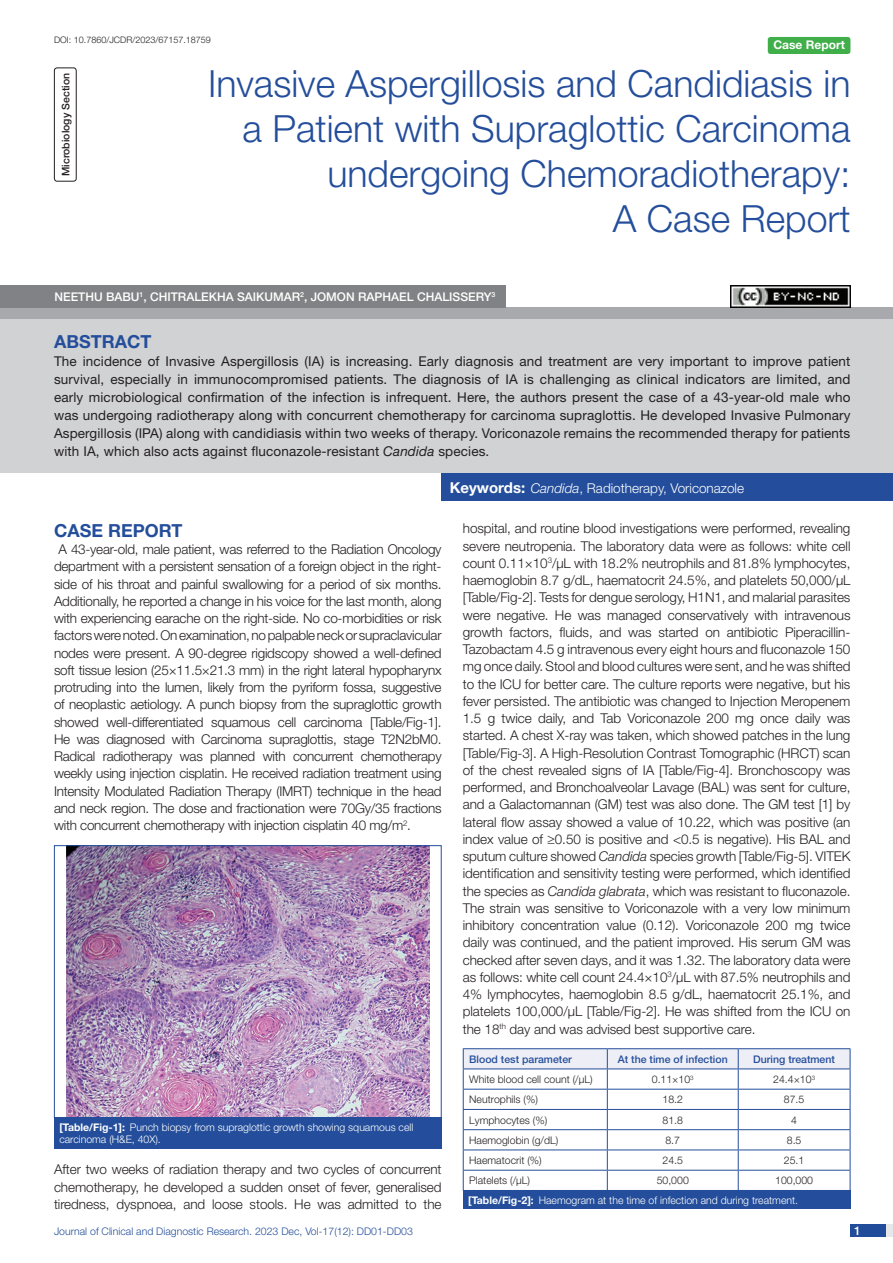
<style>
.page{position:relative;width:893px;height:1263px;background:#fff}
.page>*{position:absolute;margin:0;border:0;box-sizing:border-box;transform-origin:0 0}
.t1{font:300 37.5px/45px "Helvetica Neue";color:#244e9b;text-align:right}
.Heading{font:700 18px "Helvetica Neue";color:#244e9b}
.Abstract_head{font:700 18px "Helvetica Neue";color:#244e9b}
.Body_text{font:300 13.5px/17.2px "Helvetica Neue";letter-spacing:-.005em;color:#231f20;text-align:justify}
.Abstract_Text{font:13.5px/18px "Helvetica Neue";letter-spacing:.01em;color:#231f20;text-align:justify}
.Key_words{font:300 13.5px "Helvetica Neue";color:#fff}
.Author{font:500 12px "Helvetica Neue";color:#fff}
.t2{font:700 12px "Helvetica Neue";color:#fff}
.tb_txt{font:300 10.5px "Helvetica Neue";color:#231f20}
.TABLE_FIG{font:300 10.5px/12.6px "Helvetica Neue";color:#fff}
.t3{font:300 10.5px "Helvetica Neue";color:#244e9b}
.tb_head{font:500 10.5px "Helvetica Neue";color:#244e9b}
.section{font:500 10.5px "Helvetica Neue";color:#231f20}
.DOI{font:300 9px "Helvetica Neue";color:#231f20}
.s1{font-style:italic}
.s2{font-weight:700;font-size:15px}
.s3{font-weight:700}
</style>
<div class="page">
<div style="left:850px;top:1224px;width:43px;height:13px;background:#e6e7e9"></div>
<div style="left:850px;top:1224px;width:35px;height:13px;background:#214c99"></div>
<div style="left:54px;top:68px;width:23px;height:114px;border:1px solid #231f20;border-radius:3px"></div>
<div style="left:768px;top:37px;width:82px;height:17px;background:#40ae49;border-radius:3px"></div>
<div style="left:0;top:308px;width:893px;height:12px;background:#a8a9ad"></div>
<div style="left:0;top:285px;width:505px;height:23px;background:#808285"></div>
<div style="left:0;top:320px;width:893px;height:153px;background:#d1d2d4"></div>
<div style="left:442px;top:473px;width:451px;height:28px;background:#244e9b"></div>
<hr style="left:463px;top:1048px;width:144px;height:1px;background:#244e9b">
<hr style="left:607px;top:1048px;width:131px;height:1px;background:#244e9b">
<hr style="left:738px;top:1048px;width:112px;height:1px;background:#244e9b">
<svg style="left:463px;top:1049px;width:388px;height:141px"></svg>
<hr style="left:738px;top:1068px;width:112px;height:1px;background:#244e9b">
<div style="left:463px;top:1190px;width:387px;height:19px;background:#244e9b"></div>
<img style="left:66px;top:847px;width:363px;height:269px">
<div style="left:54px;top:845px;width:388px;height:273px;border:1px solid #244e9b"></div>
<div style="left:54px;top:1117px;width:388px;height:32px;background:#244e9b"></div>
<img style="left:730px;top:285px;width:120px;height:23px">
<p class="DOI" style="left:54px;top:35px;width:158px">DOI: 10.7860/JCDR/2023/67157.18759</p>
<p class="section" style="left:59px;top:176px;width:104px;rotate:-90deg">Microbiology Section</p>
<p class="t1" style="left:208px;top:60px;width:644px">Invasive Aspergillosis and Candidiasis in a Patient with Supraglottic Carcinoma undergoing Chemoradiotherapy:<br>A Case Report</p>
<p class="t2" style="left:773px;top:37px;width:73px">Case Report</p>
<p class="Author" style="left:54px;top:290px;width:442px">Neethu Babu<sup>1</sup>, Chitralekha Saikumar<sup>2</sup>, Jomon Raphael Chalissery<sup>3</sup></p>
<p class="Abstract_head" style="left:54px;top:330px;width:99px">ABSTRACT</p>
<p class="Abstract_Text" style="left:54px;top:352px;width:798px">The incidence of Invasive Aspergillosis (IA) is increasing. Early diagnosis and treatment are very important to improve patient survival, especially in immunocompromised patients. The diagnosis of IA is challenging as clinical indicators are limited, and early microbiological confirmation of the infection is infrequent. Here, the authors present the case of a 43-year-old male who was undergoing radiotherapy along with concurrent chemotherapy for carcinoma supraglottis. He developed Invasive Pulmonary Aspergillosis (IPA) along with candidiasis within two weeks of therapy. Voriconazole remains the recommended therapy for patients with IA, which also acts against fluconazole-resistant <span class="s1">Candida</span> species.</p>
<p class="Key_words" style="left:450px;top:480px;width:296px"><span class="s2">Keywords:</span> <span class="s1">Candida</span>, Radiotherapy, Voriconazole</p>
<p class="Heading" style="left:54px;top:519px;width:130px">CASE REPORT</p>
<p class="Body_text" style="left:54px;top:540px;width:389px;text-indent:4px">A 43-year-old, male patient, was referred to the Radiation Oncology department with a persistent sensation of a foreign object in the right&shy;side of his throat and painful swallowing for a period of six months.<br>Additionally, he reported a change in his voice for the last month, along with experiencing earache on the right-side. No co-morbidities or risk factors were noted. On examination, no palpable neck or supraclavicular nodes were present. A 90-degree rigidscopy showed a well-defined soft tissue lesion (25×11.5×21.3 mm) in the right lateral hypopharynx protruding into the lumen, likely from the pyriform fossa, suggestive of neoplastic aetiology. A punch biopsy from the supraglottic growth showed well-differentiated squamous cell carcinoma [Table/Fig-1].<br>He was diagnosed with Carcinoma supraglottis, stage T2N2bM0.<br>Radical radiotherapy was planned with concurrent chemotherapy weekly using injection cisplatin. He received radiation treatment using Intensity Modulated Radiation Therapy (IMRT) technique in the head and neck region. The dose and fractionation were 70Gy/35 fractions with concurrent chemotherapy with injection cisplatin 40 mg/m<sup>2</sup>.</p>
<p class="TABLE_FIG" style="left:59px;top:1120px;width:356px"><span class="s3">[Table/Fig-1]:</span> Punch biopsy from supraglottic growth showing squamous cell carcinoma (H&amp;E, 40X).</p>
<p class="Body_text" style="left:54px;top:1160px;width:389px">After two weeks of radiation therapy and two cycles of concurrent chemotherapy, he developed a sudden onset of fever, generalised tiredness, dyspnoea, and loose stools. He was admitted to the</p>
<p class="Body_text" style="left:463px;top:520px;width:389px">hospital, and routine blood investigations were performed, revealing severe neutropenia. The laboratory data were as follows: white cell count 0.11×10<sup>3</sup>/μL with 18.2% neutrophils and 81.8% lymphocytes, haemoglobin 8.7 g/dL, haematocrit 24.5%, and platelets 50,000/μL [Table/Fig-2]. Tests for dengue serology, H1N1, and malarial parasites were negative. He was managed conservatively with intravenous growth factors, fluids, and was started on antibiotic Piperacillin-Tazobactam 4.5 g intravenous every eight hours and fluconazole 150 mg once daily. Stool and blood cultures were sent, and he was shifted to the ICU for better care. The culture reports were negative, but his fever persisted. The antibiotic was changed to Injection Meropenem 1.5 g twice daily, and Tab Voriconazole 200 mg once daily was started. A chest X-ray was taken, which showed patches in the lung [Table/Fig-3]. A High-Resolution Contrast Tomographic (HRCT) scan of the chest revealed signs of IA [Table/Fig-4]. Bronchoscopy was performed, and Bronchoalveolar Lavage (BAL) was sent for culture, and a Galactomannan (GM) test was also done. The GM test [1] by lateral flow assay showed a value of 10.22, which was positive (an index value of ≥0.50 is positive and &lt;0.5 is negative). His BAL and sputum culture showed <span class="s1">Candida</span> species growth [Table/Fig-5]. VITEK identification and sensitivity testing were performed, which identified the species as <span class="s1">Candida glabrata</span>, which was resistant to fluconazole.<br>The strain was sensitive to Voriconazole with a very low minimum inhibitory concentration value (0.12). Voriconazole 200 mg twice daily was continued, and the patient improved. His serum GM was checked after seven days, and it was 1.32. The laboratory data were as follows: white cell count 24.4×10<sup>3</sup>/μL with 87.5% neutrophils and 4% lymphocytes, haemoglobin 8.5 g/dL, haematocrit 25.1%, and platelets 100,000/µL [Table/Fig-2]. He was shifted from the ICU on the 18<sup>th</sup> day and was advised best supportive care.</p>
<p class="tb_head" style="left:469px;top:1053px;width:104px">Blood test parameter</p>
<p class="tb_head" style="left:618px;top:1053px;width:111px">At the time of infection</p>
<p class="tb_head" style="left:753px;top:1053px;width:83px">During treatment</p>
<p class="tb_txt" style="left:469px;top:1073px;width:125px">White blood cell count (/µL)</p>
<p class="tb_txt" style="left:652px;top:1073px;width:43px">0.11×10<sup>3</sup></p>
<p class="tb_txt" style="left:773px;top:1073px;width:43px">24.4×10<sup>3</sup></p>
<p class="tb_txt" style="left:469px;top:1093px;width:70px">Neutrophils (%)</p>
<p class="tb_txt" style="left:663px;top:1093px;width:22px">18.2</p>
<p class="tb_txt" style="left:784px;top:1093px;width:22px">87.5</p>
<p class="tb_txt" style="left:469px;top:1113px;width:79px">Lymphocytes (%)</p>
<p class="tb_txt" style="left:663px;top:1113px;width:22px">81.8</p>
<p class="tb_txt" style="left:791px;top:1113px;width:7px">4</p>
<p class="tb_txt" style="left:469px;top:1134px;width:91px">Haemoglobin (g/dL)</p>
<p class="tb_txt" style="left:665px;top:1134px;width:16px">8.7</p>
<p class="tb_txt" style="left:787px;top:1134px;width:16px">8.5</p>
<p class="tb_txt" style="left:469px;top:1154px;width:74px">Haematocrit (%)</p>
<p class="tb_txt" style="left:663px;top:1154px;width:22px">24.5</p>
<p class="tb_txt" style="left:784px;top:1154px;width:22px">25.1</p>
<p class="tb_txt" style="left:469px;top:1174px;width:62px">Platelets (/µL)</p>
<p class="tb_txt" style="left:657px;top:1174px;width:34px">50,000</p>
<p class="tb_txt" style="left:775px;top:1174px;width:39px">100,000</p>
<p class="TABLE_FIG" style="left:468px;top:1193px;width:331px"><span class="s3">[Table/Fig-2]:</span> Haemogram at the time of infection and during treatment.</p>
<p class="t3" style="left:54px;top:1225px;width:360px">Journal of Clinical and Diagnostic Research. 2023 Dec, Vol-17(12): DD01-DD03</p>
<p class="Author" style="left:854px;top:1223px;width:8px">1</p>
</div>
